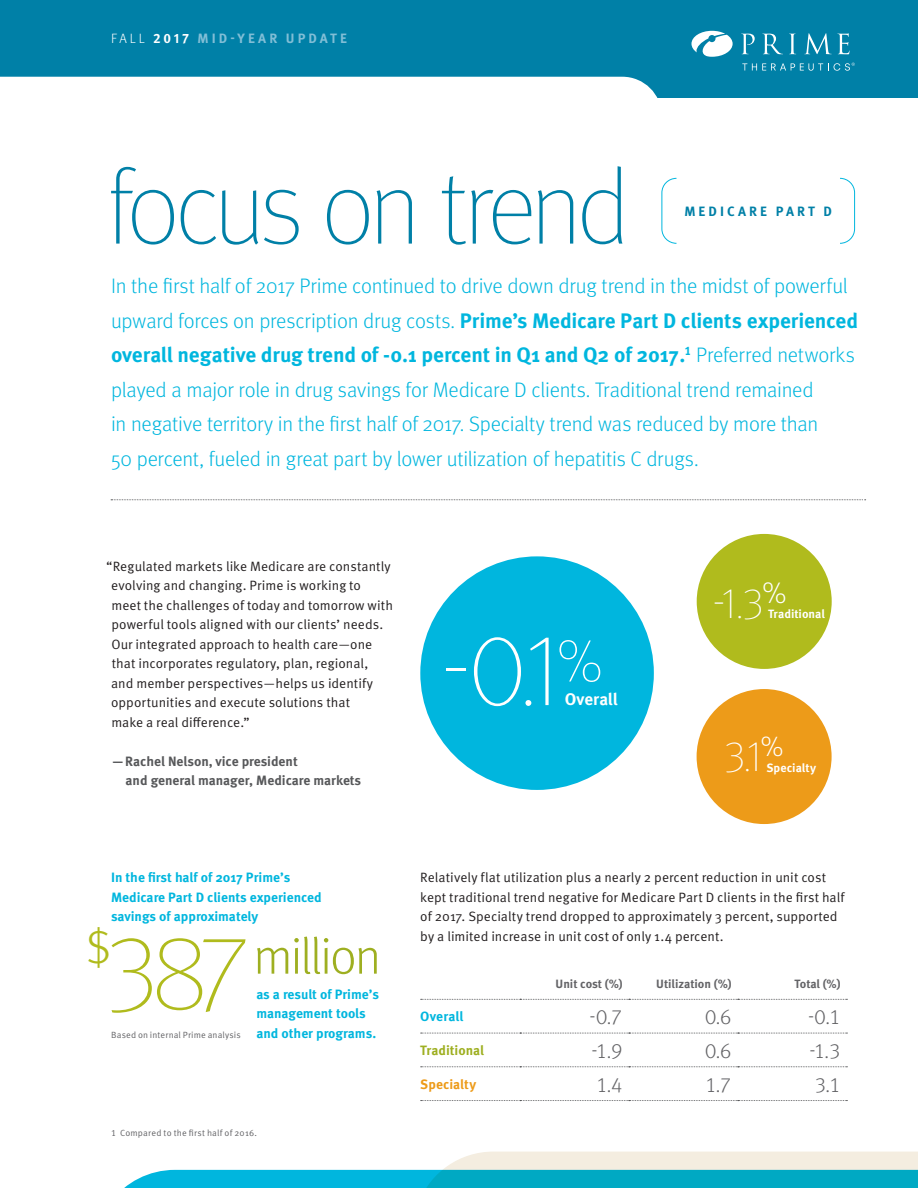
<style>
.page{position:relative;width:918px;height:1188px;background:#fff}
.page>*{position:absolute;margin:0;border:0;box-sizing:border-box;transform-origin:0 0}
.DTR_17_Body_Copy{font:100 108px "Meta OT";color:#b0bb1d}
.Main_Header{font:100 106.05px "Meta OT";letter-spacing:-.05em;color:#0080a7}
.DTR_17_Body_Copy-2{font:100 103.2px "Meta OT";color:#fff}
.t1{font:300 51px "Meta OT";letter-spacing:-.04em;color:#9eaf21}
.DTR_17_Body_Copy-3{font:300 46.8px "Meta OT";color:#b0bb1d}
.DTR_17_Body_Copy-4{font:100 43.5px "Meta OT";color:#fff}
.DTR_Lead_In_Copy{font:300 21px/34.5px "Meta OT";letter-spacing:-.01em;color:#00b6de}
.DTR_17_Body_Copy_RIG{font:300 21px "Meta OT";color:#636366}
.Tabbed_list{font:700 16.95px "Meta OT";letter-spacing:-.005em;color:#fff}
.DTR_17_Body_Copy-5{font:13.5px/19.5px "Meta OT Norm";letter-spacing:.005em;color:#231f20}
.DTR_17_Table_Body{font:700 13.5px/19.5px "Meta OT";color:#00b6de}
.DTR_17_Body_Copy-6{font:700 13.5px/19.5px "Meta OT";color:#57585a}
.DTR_17_Header{font:700 13.5px "Meta OT";letter-spacing:.22em;color:#81bed6}
.DTR_17_Header-2{font:700 13.5px "Meta OT";letter-spacing:.225em;color:#0080a7}
.DTR_17_Table_Body-2{font:700 13.5px "Meta OT";color:#9eaf21}
.DTR_17_Table_Body-3{font:700 13.5px "Meta OT";letter-spacing:.005em;color:#ed9b19}
.DTR_17_Table_Header{font:700 12px "Meta OT";color:#636366}
.Tabbed_list-2{font:700 12px "Meta OT";color:#fff}
.t2{font:9px "Meta OT Norm";letter-spacing:.02em;color:#636366}
.s1{font-weight:300;color:#fff}
.s2{color:#fff}
.s3{font-weight:700}
.s4{font-family:"Meta OT Norm";font-weight:400;color:#fff}
</style>
<div class="page">
<div style="left:0;top:0;width:918px;height:97px;background:#0080a7"></div>
<svg style="left:742px;top:34px;width:13px;height:20px"></svg>
<svg style="left:763px;top:34px;width:20px;height:20px"></svg>
<svg style="left:789px;top:34px;width:7px;height:20px"></svg>
<svg style="left:804px;top:33px;width:46px;height:21px"></svg>
<svg style="left:691px;top:31px;width:42px;height:26px"></svg>
<svg style="left:742px;top:63px;width:113px;height:8px"></svg>
<div style="left:0;top:77px;width:662px;height:21px;background:#fff"></div>
<div style="left:420px;top:556px;width:234px;height:234px;background:#00b6de;border-radius:50%"></div>
<div style="left:697px;top:689px;width:135px;height:135px;background:#ed9b19;border-radius:50%"></div>
<div style="left:697px;top:534px;width:135px;height:135px;background:#b0bb1d;border-radius:50%"></div>
<svg style="left:421px;top:999px;width:426px;height:1px"></svg>
<svg style="left:421px;top:1033px;width:426px;height:1px"></svg>
<svg style="left:421px;top:1066px;width:426px;height:1px"></svg>
<svg style="left:421px;top:1100px;width:426px;height:1px"></svg>
<svg style="left:124px;top:1152px;width:794px;height:36px"></svg>
<svg style="left:661px;top:178px;width:16px;height:66px"></svg>
<svg style="left:840px;top:178px;width:15px;height:66px"></svg>
<svg style="left:111px;top:499px;width:755px;height:1px"></svg>
<p class="DTR_17_Header" style="left:111px;top:31px;width:237px"><span class="s1">FALL</span> <span class="s2">2017</span> MID-YEAR UPDATE</p>
<p class="Main_Header" style="left:107px;top:148px;width:525px">focus on trend</p>
<p class="DTR_17_Header-2" style="left:684px;top:203px;width:149px">MEDICARE PART D</p>
<p class="DTR_Lead_In_Copy" style="left:111px;top:269px;width:749px">In the first half of 2017 Prime continued to drive down drug trend in the midst of powerful upward forces on prescription drug costs. <span class="s3">Prime’s Medicare Part D clients experienced overall negative drug trend of -0.1 percent in Q1 and Q2 of 2017.</span><sup>1</sup> Preferred networks played a major role in drug savings for Medicare D clients. Traditional trend remained<br>in negative territory in the first half of 2017. Specialty trend was reduced by more than<br>50 percent, fueled in great part by lower utilization of hepatitis C drugs.</p>
<p class="DTR_17_Body_Copy-5" style="left:111px;top:557px;width:283px;text-indent:-5px">“Regulated markets like Medicare are constantly evolving and changing. Prime is working to meet the challenges of today and tomorrow with powerful tools aligned with our clients’ needs.<br>Our integrated approach to health care—one that incorporates regulatory, plan, regional, and member perspectives—helps us identify opportunities and execute solutions that<br>make a real difference.”</p>
<p class="DTR_17_Body_Copy-6" style="left:126px;top:752px;width:237px;text-indent:-19px"><span class="s4">“</span>— Rachel Nelson, vice president<br>and general manager, Medicare markets</p>
<p class="DTR_17_Body_Copy-2" style="left:441px;top:612px;width:163px">-0.1<sup>%</sup></p>
<p class="Tabbed_list" style="left:565px;top:689px;width:54px">Overall</p>
<p class="DTR_17_Body_Copy-4" style="left:712px;top:578px;width:76px">-1.3<sup>%</sup></p>
<p class="Tabbed_list-2" style="left:768px;top:606px;width:58px">Traditional</p>
<p class="DTR_17_Body_Copy-4" style="left:725px;top:731px;width:60px">3.1<sup>%</sup></p>
<p class="Tabbed_list-2" style="left:767px;top:760px;width:51px">Specialty</p>
<p class="DTR_17_Table_Body" style="left:111px;top:868px;width:212px">In the first half of 2017 Prime’s<br>Medicare Part D clients experienced savings of approximately</p>
<p class="DTR_17_Body_Copy-3" style="left:86px;top:920px;width:26px">$</p>
<p class="DTR_17_Body_Copy" style="left:106px;top:911px;width:145px">387</p>
<p class="t1" style="left:253px;top:926px;width:129px">million</p>
<p class="t2" style="left:111px;top:1029px;width:131px">Based on internal Prime analysis</p>
<p class="DTR_17_Table_Body" style="left:256px;top:985px;width:124px">as a result of Prime’s management tools and other programs.</p>
<p class="t2" style="left:111px;top:1128px;width:148px">1 Compared to the first half of 2016.</p>
<p class="DTR_17_Body_Copy-5" style="left:420px;top:868px;width:426px">Relatively flat utilization plus a nearly 2 percent reduction in unit cost kept traditional trend negative for Medicare Part D clients in the first half of 2017. Specialty trend dropped to approximately 3 percent, supported by a limited increase in unit cost of only 1.4 percent.</p>
<p class="DTR_17_Table_Header" style="left:556px;top:976px;width:69px">Unit cost (%)</p>
<p class="DTR_17_Table_Header" style="left:656px;top:976px;width:77px">Utilization (%)</p>
<p class="DTR_17_Table_Header" style="left:795px;top:976px;width:48px">Total (%)</p>
<p class="DTR_17_Table_Body" style="left:420px;top:1007px;width:45px">Overall</p>
<p class="DTR_17_Body_Copy_RIG" style="left:590px;top:1005px;width:35px">-0.7</p>
<p class="DTR_17_Body_Copy_RIG" style="left:705px;top:1005px;width:28px">0.6</p>
<p class="DTR_17_Body_Copy_RIG" style="left:808px;top:1005px;width:34px">-0.1</p>
<p class="DTR_17_Table_Body-2" style="left:420px;top:1042px;width:65px">Traditional</p>
<p class="DTR_17_Body_Copy_RIG" style="left:591px;top:1038px;width:33px">-1.9</p>
<p class="DTR_17_Body_Copy_RIG" style="left:705px;top:1038px;width:28px">0.6</p>
<p class="DTR_17_Body_Copy_RIG" style="left:809px;top:1038px;width:33px">-1.3</p>
<p class="DTR_17_Table_Body-3" style="left:420px;top:1076px;width:57px">Specialty</p>
<p class="DTR_17_Body_Copy_RIG" style="left:596px;top:1072px;width:29px">1.4</p>
<p class="DTR_17_Body_Copy_RIG" style="left:705px;top:1072px;width:28px">1.7</p>
<p class="DTR_17_Body_Copy_RIG" style="left:814px;top:1072px;width:28px">3.1</p>
</div>
